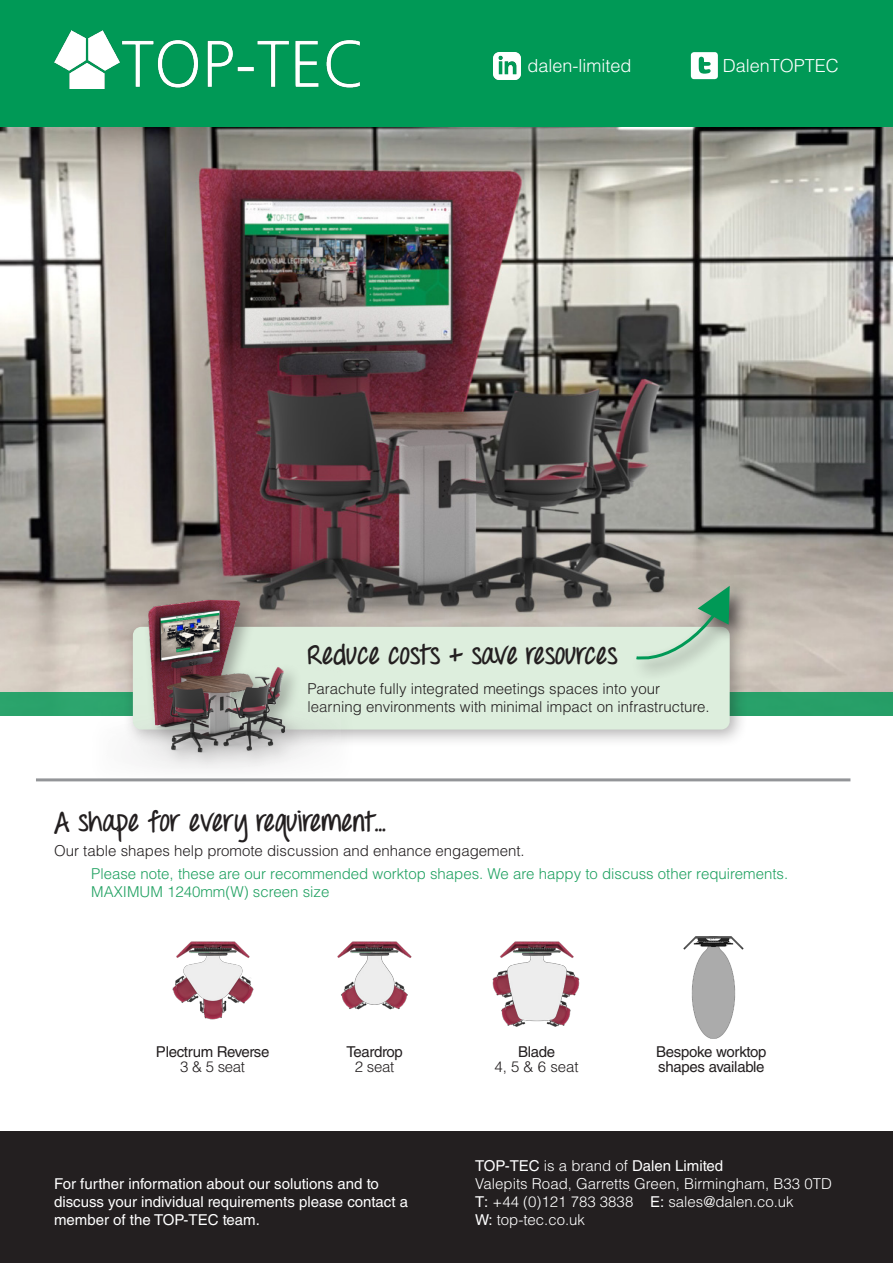
<style>
.page{position:relative;width:893px;height:1263px;background:#fff}
.page>*{position:absolute;margin:0;border:0;box-sizing:border-box;transform-origin:0 0}
.t1{font:700 27px "Throw My Hands Upinthe Air";color:#231f20}
.t2{font:300 18px "Helvetica LT Std";color:#fff}
.Body_Style{font:300 15px/18px "Helvetica LT Std";color:#231f20}
.t3{font:15px/18px "Helvetica LT Std";color:#fff}
.Body_Style-2{font:300 15px "Helvetica LT Std";color:#20a161}
.t4{font:300 15px "Helvetica LT Std";color:#fff}
.sub_title{font:15px/15px "Helvetica LT Std";letter-spacing:-.02em;color:#231f20}
.sub_title-2{font:300 15px "Helvetica LT Std";letter-spacing:-.02em;color:#231f20}
.s1{font-weight:300}
.s2{font-weight:400}
</style>
<div class="page">
<div style="left:0;top:0;width:893px;height:128px;background:#009956"></div>
<div style="left:0;top:1131px;width:893px;height:132px;background:#231f20"></div>
<img style="left:54px;top:30px;width:305px;height:59px">
<svg style="left:691px;top:52px;width:27px;height:27px"></svg>
<img style="left:493px;top:52px;width:27px;height:27px">
<img style="left:0;top:128px;width:893px;height:565px">
<div style="left:0;top:693px;width:893px;height:23px;background:#28a069"></div>
<hr style="left:36px;top:778px;width:814px;height:3px;background:#939598">
<img style="left:172px;top:941px;width:82px;height:79px">
<div style="left:123px;top:617px;width:625px;height:131px;background:#231f20;opacity:.35"></div>
<div style="left:133px;top:627px;width:597px;height:102px;background:#ded;border-radius:8px"></div>
<div style="left:87px;top:595px;width:270px;height:193px;background:#231f20;opacity:.35"></div>
<img style="left:91px;top:589px;width:249px;height:182px">
<div style="left:631px;top:581px;width:120px;height:99px;background:#231f20;opacity:.75"></div>
<svg style="left:633px;top:586px;width:97px;height:81px"></svg>
<img style="left:683px;top:936px;width:61px;height:103px">
<img style="left:337px;top:941px;width:75px;height:69px">
<img style="left:492px;top:941px;width:88px;height:86px">
<p class="t2" style="left:527px;top:54px;width:106px">dalen-limited</p>
<p class="t2" style="left:723px;top:54px;width:118px">DalenTOPTEC</p>
<p class="t1" style="left:307px;top:637px;width:312px">Reduce costs + save resources</p>
<p class="Body_Style" style="left:307px;top:679px;width:404px">Parachute fully integrated meetings spaces into your learning environments with minimal impact on infrastructure.</p>
<p class="t1" style="left:54px;top:804px;width:333px">A shape for every requirement...</p>
<p class="Body_Style" style="left:54px;top:841px;width:472px">Our table shapes help promote discussion and enhance engagement.</p>
<p class="Body_Style-2" style="left:91px;top:864px;width:698px">Please note, these are our recommended worktop shapes. We are happy to discuss other requirements.</p>
<p class="Body_Style-2" style="left:91px;top:882px;width:240px">MAXIMUM 1240mm(W) screen size</p>
<p class="sub_title" style="left:156px;top:1044px;width:115px">Plectrum Reverse</p>
<p class="sub_title-2" style="left:180px;top:1057px;width:66px">3 &amp; 5 seat</p>
<p class="sub_title" style="left:346px;top:1044px;width:58px">Teardrop</p>
<p class="sub_title-2" style="left:355px;top:1057px;width:41px">2 seat</p>
<p class="t3" style="left:54px;top:1174px;width:356px">For further information about our solutions and to discuss your individual requirements please contact a member of the TOP-TEC team.</p>
<p class="sub_title" style="left:518px;top:1044px;width:39px">Blade</p>
<p class="sub_title-2" style="left:494px;top:1057px;width:86px">4, 5 &amp; 6 seat</p>
<p class="sub_title" style="left:656px;top:1044px;width:112px">Bespoke worktop shapes available</p>
<p class="t3" style="left:475px;top:1156px;width:249px">TOP-TEC <span class="s1">is a brand of</span> Dalen Limited</p>
<p class="t4" style="left:475px;top:1174px;width:358px">Valepits Road, Garretts Green, Birmingham, B33 0TD</p>
<p class="t4" style="left:475px;top:1192px;width:320px"><span class="s2">T:</span> +44 (0)121 783 3838 <span class="s2">E:</span> sales@dalen.co.uk</p>
<p class="t4" style="left:475px;top:1210px;width:111px"><span class="s2">W:</span> top-tec.co.uk</p>
</div>
